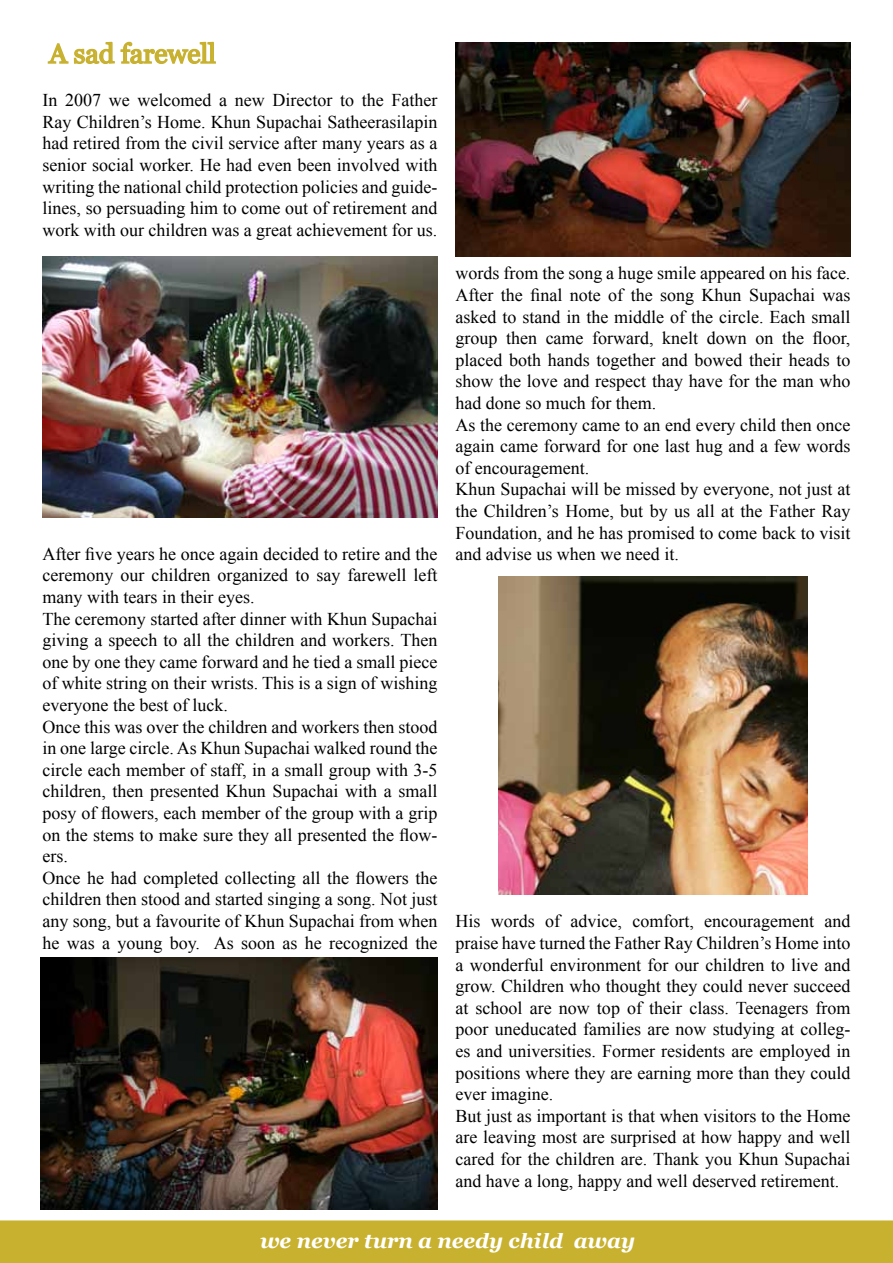
<style>
.page{position:relative;width:893px;height:1263px;background:#fff}
.page>*{position:absolute;margin:0;border:0;box-sizing:border-box;transform-origin:0 0}
.t1{font:27px "Georgia";color:#c8b12f}
.t2{font:italic 700 21px "Georgia";color:#fff}
.t3{font:18px/21.6px "Times New Roman";color:#000}
</style>
<div class="page">
<div style="left:0;top:1220px;width:893px;height:43px;background:#c8b12f"></div>
<div style="left:178px;top:1232px;width:539px;height:31px;background:#c8b12f"></div>
<svg style="left:47px;top:41px;width:169px;height:23px"></svg>
<img style="left:43px;top:256px;width:394px;height:262px">
<img style="left:41px;top:957px;width:396px;height:252px">
<img style="left:455px;top:43px;width:395px;height:213px">
<img style="left:498px;top:576px;width:309px;height:319px">
<h1 class="t1" style="left:49px;top:37px;width:168px">A sad farewell</h1>
<p class="t3" style="left:43px;top:89px;width:396px;text-align:justify">In 2007 we welcomed a new Director to the Father Ray Children’s Home. Khun Supachai Satheerasilapin had retired from the civil service after many years as a senior social worker. He had even been involved with writing the national child protection policies and guide&shy;lines, so persuading him to come out of retirement and work with our children was a great achievement for us.</p>
<p class="t3" style="left:43px;top:543px;width:396px">After five years he once again decided to retire and the ceremony our children organized to say farewell left many with tears in their eyes.<br>The ceremony started after dinner with Khun Supachai giving a speech to all the children and workers. Then one by one they came forward and he tied a small piece of white string on their wrists. This is a sign of wishing everyone the best of luck.<br>Once this was over the children and workers then stood in one large circle. As Khun Supachai walked round the circle each member of staff, in a small group with 3-5 children, then presented Khun Supachai with a small posy of flowers, each member of the group with a grip on the stems to make sure they all presented the flow&shy;ers.<br>Once he had completed collecting all the flowers the children then stood and started singing a song. Not just any song, but a favourite of Khun Supachai from when he was a young boy. As soon as he recognized the</p>
<p class="t3" style="left:455px;top:262px;width:396px">words from the song a huge smile appeared on his face.<br>After the final note of the song Khun Supachai was asked to stand in the middle of the circle. Each small group then came forward, knelt down on the floor, placed both hands together and bowed their heads to show the love and respect thay have for the man who had done so much for them.<br>As the ceremony came to an end every child then once again came forward for one last hug and a few words of encouragement.<br>Khun Supachai will be missed by everyone, not just at the Children’s Home, but by us all at the Father Ray Foundation, and he has promised to come back to visit and advise us when we need it.</p>
<p class="t3" style="left:455px;top:910px;width:396px">His words of advice, comfort, encouragement and praise have turned the Father Ray Children’s Home into a wonderful environment for our children to live and grow. Children who thought they could never succeed at school are now top of their class. Teenagers from poor uneducated families are now studying at colleg&shy;es and universities. Former residents are employed in positions where they are earning more than they could ever imagine.<br>But just as important is that when visitors to the Home are leaving most are surprised at how happy and well cared for the children are. Thank you Khun Supachai and have a long, happy and well deserved retirement.</p>
<p class="t2" style="left:260px;top:1227px;width:377px">we never turn a needy child away</p>
</div>
